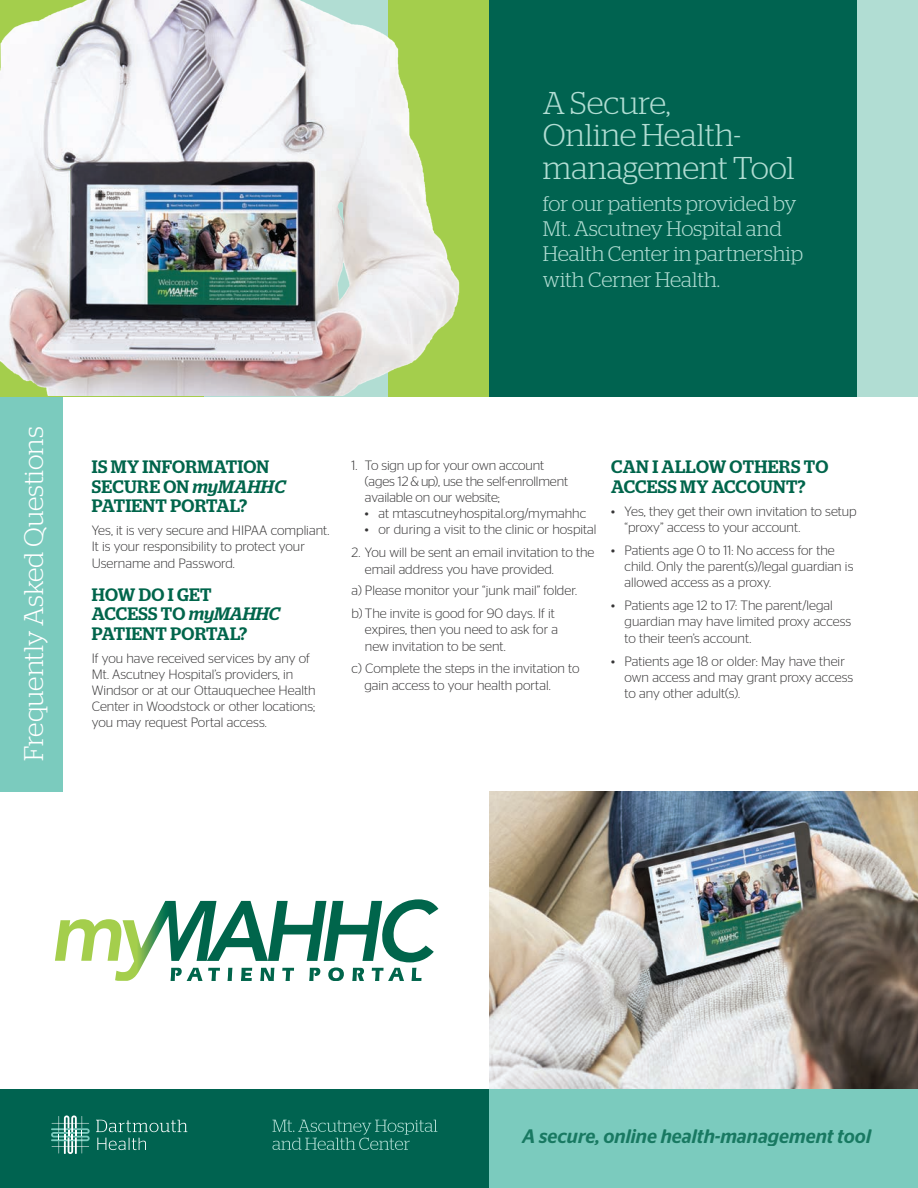
<style>
.page{position:relative;width:918px;height:1188px;background:#fff}
.page>*{position:absolute;margin:0;border:0;box-sizing:border-box;transform-origin:0 0}
.t1{font:300 31.5px/32.5px "Stag";color:#b1ddd3}
.t2{font:300 27px "Stag";letter-spacing:-.005em;color:#fff}
.t3{font:300 21px/25.2px "Stag";color:#b1ddd3}
.t4{font:italic 500 19.5px "Stag Sans";color:#00654b}
.blue_bullets{font:500 18px/19.5px "Stag";letter-spacing:.02em;color:#00654b}
.blue_copy{font:300 13.5px/16.2px "Stag Sans";color:#363536}
.s1{font-style:italic}
</style>
<div class="page">
<img style="left:490px;top:792px;width:428px;height:297px">
<div style="left:0;top:1089px;width:490px;height:99px;background:#006350"></div>
<div style="left:0;top:396px;width:62px;height:396px;background:#7bcbbe"></div>
<svg style="left:55px;top:899px;width:383px;height:82px"></svg>
<img style="left:0;top:0;width:490px;height:396px">
<div style="left:490px;top:0;width:367px;height:396px;background:#006350"></div>
<div style="left:857px;top:0;width:61px;height:396px;background:#b1ddd3"></div>
<div style="left:490px;top:1089px;width:428px;height:99px;background:#7bcbbe"></div>
<svg style="left:272px;top:1120px;width:165px;height:30px"></svg>
<svg style="left:96px;top:1120px;width:91px;height:12px"></svg>
<svg style="left:97px;top:1138px;width:49px;height:12px"></svg>
<svg style="left:51px;top:1115px;width:39px;height:39px"></svg>
<p class="t1" style="left:543px;top:86px;width:253px">A Secure,<br>Online Health&shy;management Tool</p>
<p class="t3" style="left:543px;top:191px;width:262px">for our patients provided by<br>Mt. Ascutney Hospital and<br>Health Center in partnership with Cerner Health.</p>
<p class="t2" style="left:18px;top:761px;width:336px;rotate:-90deg">Frequently Asked Questions</p>
<p class="blue_bullets" style="left:92px;top:457px;width:195px">IS MY INFORMATION<br>SECURE ON <span class="s1">myMAHHC<br></span>PATIENT PORTAL?</p>
<p class="blue_copy" style="left:92px;top:521px;width:239px">Yes, it is very secure and HIPAA compliant.<br>It is your responsibility to protect your<br>Username and Password.</p>
<p class="blue_bullets" style="left:92px;top:584px;width:190px">HOW DO I GET<br>ACCESS TO <span class="s1">myMAHHC<br></span>PATIENT PORTAL?</p>
<p class="blue_copy" style="left:92px;top:649px;width:225px">If you have received services by any of Mt. Ascutney Hospital’s providers, in Windsor or at our Ottauquechee Health Center in Woodstock or other locations; you may request Portal access.</p>
<p class="blue_copy" style="left:365px;top:456px;width:205px;text-indent:-14px">1. To sign up for your own account (ages 12 &amp; up), use the self-enrollment available on our website;</p>
<p class="blue_copy" style="left:365px;top:504px;width:223px">• at mtascutneyhospital.org/mymahhc</p>
<p class="blue_copy" style="left:365px;top:521px;width:233px">• or during a visit to the clinic or hospital</p>
<p class="blue_copy" style="left:365px;top:543px;width:231px;text-indent:-14px">2. You will be sent an email invitation to the email address you have provided.</p>
<p class="blue_copy" style="left:351px;top:581px;width:227px">a) Please monitor your “junk mail” folder.</p>
<p class="blue_copy" style="left:365px;top:604px;width:195px;text-indent:-14px">b) The invite is good for 90 days. If it expires, then you need to ask for a new invitation to be sent.</p>
<p class="blue_copy" style="left:364px;top:660px;width:217px;text-indent:-13px">c) Complete the steps in the invitation to gain access to your health portal.</p>
<p class="blue_bullets" style="left:611px;top:457px;width:219px">CAN I ALLOW OTHERS TO<br>ACCESS MY ACCOUNT?</p>
<p class="blue_copy" style="left:625px;top:502px;width:234px;text-indent:-14px">• Yes, they get their own invitation to setup “proxy” access to your account.</p>
<p class="blue_copy" style="left:625px;top:541px;width:230px;text-indent:-14px">• Patients age 0 to 11: No access for the child. Only the parent(s)/legal guardian is allowed access as a proxy.</p>
<p class="blue_copy" style="left:625px;top:596px;width:228px;text-indent:-14px">• Patients age 12 to 17: The parent/legal guardian may have limited proxy access to their teen’s account.</p>
<p class="blue_copy" style="left:625px;top:652px;width:230px;text-indent:-14px">• Patients age 18 or older: May have their own access and may grant proxy access to any other adult(s).</p>
<h3 class="t4" style="left:522px;top:1122px;width:350px">A secure, online health-management tool</h3>
</div>
